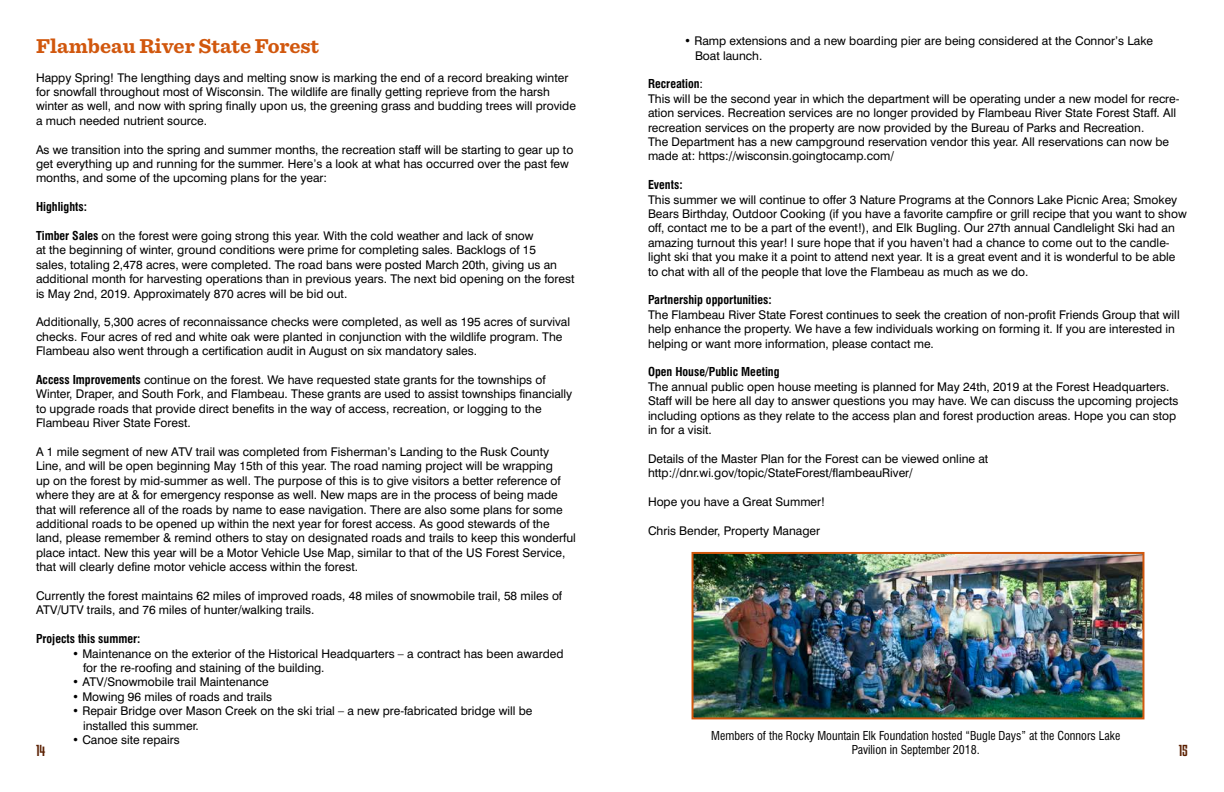
<style>
.page{position:relative;width:1224px;height:792px;background:#fff}
.page>*{position:absolute;margin:0;border:0;box-sizing:border-box;transform-origin:0 0}
.t1{font:700 21px "Sentinel";color:#d1570d}
.t2{font:14px "Kenyan Coffee Rg";color:#5a1f00}
.t3{font:12px/14.4px "Swiss 721 BT";color:#000}
.t4{font:condensed 12px/14.4px "Swiss 721 BT";color:#000;text-align:center}
.t5{font:700 condensed 12px "Swiss 721 BT";color:#000}
.s1{font-weight:700;font-stretch:condensed}
</style>
<div class="page">
<img style="left:695px;top:555px;width:446px;height:161px">
<div style="left:692px;top:552px;width:452px;height:167px;border:2px solid #d1570d"></div>
<p class="t3" style="left:695px;top:34px;width:460px;text-indent:-11px">• Ramp extensions and a new boarding pier are being considered at the Connor’s Lake<br>Boat launch.</p>
<p class="t3" style="left:648px;top:77px;width:533px"><span class="s1">Recreation</span>:<br>This will be the second year in which the department will be operating under a new model for recre&shy;ation services. Recreation services are no longer provided by Flambeau River State Forest Staff. All recreation services on the property are now provided by the Bureau of Parks and Recreation.<br>The Department has a new campground reservation vendor this year. All reservations can now be made at: https://wisconsin.goingtocamp.com/</p>
<p class="t5" style="left:648px;top:178px;width:36px">Events:</p>
<p class="t3" style="left:648px;top:192px;width:540px">This summer we will continue to offer 3 Nature Programs at the Connors Lake Picnic Area; Smokey Bears Birthday, Outdoor Cooking (if you have a favorite campfire or grill recipe that you want to show off, contact me to be a part of the event!), and Elk Bugling. Our 27th annual Candlelight Ski had an amazing turnout this year! I sure hope that if you haven’t had a chance to come out to the candle&shy;light ski that you make it a point to attend next year. It is a great event and it is wonderful to be able to chat with all of the people that love the Flambeau as much as we do.</p>
<p class="t5" style="left:648px;top:293px;width:125px">Partnership opportunities:</p>
<p class="t3" style="left:648px;top:307px;width:533px">The Flambeau River State Forest continues to seek the creation of non-profit Friends Group that will help enhance the property. We have a few individuals working on forming it. If you are interested in helping or want more information, please contact me.</p>
<p class="t5" style="left:648px;top:365px;width:133px">Open House/Public Meeting</p>
<p class="t3" style="left:648px;top:379px;width:532px">The annual public open house meeting is planned for May 24th, 2019 at the Forest Headquarters.<br>Staff will be here all day to answer questions you may have. We can discuss the upcoming projects including options as they relate to the access plan and forest production areas. Hope you can stop in for a visit.</p>
<p class="t3" style="left:648px;top:451px;width:342px">Details of the Master Plan for the Forest can be viewed online at http://dnr.wi.gov/topic/StateForest/flambeauRiver/</p>
<p class="t3" style="left:648px;top:494px;width:179px">Hope you have a Great Summer!</p>
<p class="t3" style="left:648px;top:523px;width:174px">Chris Bender, Property Manager</p>
<h1 class="t1" style="left:36px;top:29px;width:285px">Flambeau River State Forest</h1>
<p class="t3" style="left:36px;top:70px;width:542px">Happy Spring! The lengthing days and melting snow is marking the end of a record breaking winter for snowfall throughout most of Wisconsin. The wildlife are finally getting reprieve from the harsh winter as well, and now with spring finally upon us, the greening grass and budding trees will provide a much needed nutrient source.</p>
<p class="t3" style="left:36px;top:142px;width:539px">As we transition into the spring and summer months, the recreation staff will be starting to gear up to get everything up and running for the summer. Here’s a look at what has occurred over the past few months, and some of the upcoming plans for the year:</p>
<p class="t5" style="left:36px;top:200px;width:53px">Highlights:</p>
<p class="t3" style="left:36px;top:228px;width:540px"><span class="s1">Timber Sales</span> on the forest were going strong this year. With the cold weather and lack of snow<br>at the beginning of winter, ground conditions were prime for completing sales. Backlogs of 15<br>sales, totaling 2,478 acres, were completed. The road bans were posted March 20th, giving us an additional month for harvesting operations than in previous years. The next bid opening on the forest is May 2nd, 2019. Approximately 870 acres will be bid out.</p>
<p class="t3" style="left:36px;top:315px;width:536px">Additionally, 5,300 acres of reconnaissance checks were completed, as well as 195 acres of survival checks. Four acres of red and white oak were planted in conjunction with the wildlife program. The<br>Flambeau also went through a certification audit in August on six mandatory sales.</p>
<p class="t3" style="left:36px;top:372px;width:538px"><span class="s1">Access Improvements</span> continue on the forest. We have requested state grants for the townships of Winter, Draper, and South Fork, and Flambeau. These grants are used to assist townships financially to upgrade roads that provide direct benefits in the way of access, recreation, or logging to the Flambeau River State Forest.</p>
<p class="t3" style="left:36px;top:444px;width:541px">A 1 mile segment of new ATV trail was completed from Fisherman’s Landing to the Rusk County Line, and will be open beginning May 15th of this year. The road naming project will be wrapping<br>up on the forest by mid-summer as well. The purpose of this is to give visitors a better reference of where they are at &amp; for emergency response as well. New maps are in the process of being made that will reference all of the roads by name to ease navigation. There are also some plans for some additional roads to be opened up within the next year for forest access. As good stewards of the land, please remember &amp; remind others to stay on designated roads and trails to keep this wonderful place intact. New this year will be a Motor Vehicle Use Map, similar to that of the US Forest Service, that will clearly define motor vehicle access within the forest.</p>
<p class="t3" style="left:36px;top:588px;width:528px">Currently the forest maintains 62 miles of improved roads, 48 miles of snowmobile trail, 58 miles of<br>ATV/UTV trails, and 76 miles of hunter/walking trails.</p>
<p class="t5" style="left:36px;top:632px;width:106px">Projects this summer:</p>
<p class="t3" style="left:83px;top:646px;width:482px;text-indent:-11px">• Maintenance on the exterior of the Historical Headquarters – a contract has been awarded for the re-roofing and staining of the building.</p>
<p class="t3" style="left:72px;top:675px;width:198px">• ATV/Snowmobile trail Maintenance</p>
<p class="t3" style="left:72px;top:689px;width:202px">• Mowing 96 miles of roads and trails</p>
<p class="t3" style="left:83px;top:704px;width:451px;text-indent:-11px">• Repair Bridge over Mason Creek on the ski trial – a new pre-fabricated bridge will be installed this summer.</p>
<p class="t3" style="left:72px;top:732px;width:109px">• Canoe site repairs</p>
<p class="t4" style="left:711px;top:728px;width:411px">Members of the Rocky Mountain Elk Foundation hosted “Bugle Days” at the Connors Lake<br>Pavilion in September 2018.</p>
<p class="t2" style="left:36px;top:742px;width:11px">14</p>
<p class="t2" style="left:1179px;top:742px;width:11px">15</p>
</div>
